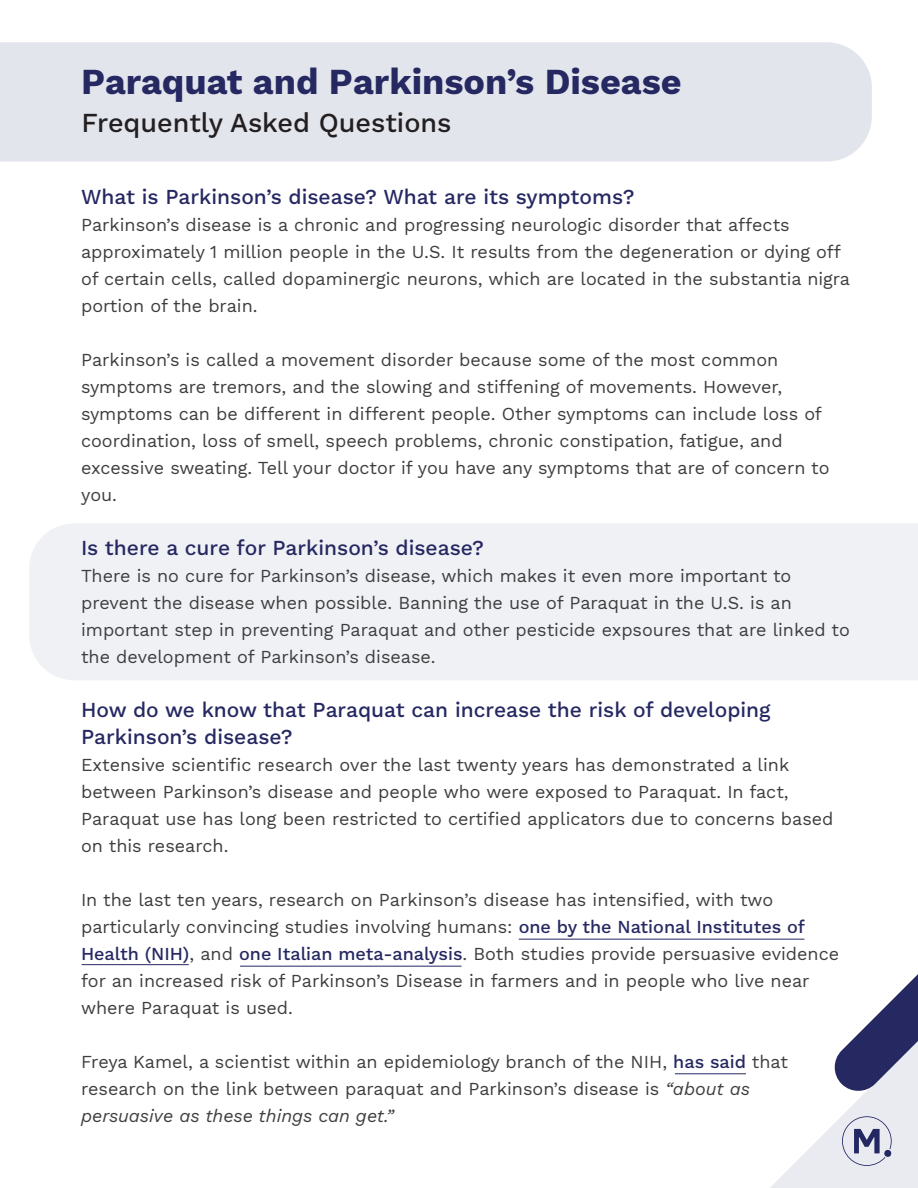
<style>
.page{position:relative;width:918px;height:1188px;background:#fff}
.page>*{position:absolute;margin:0;border:0;box-sizing:border-box;transform-origin:0 0}
.t1{font:36px "Work Sans";color:#262862}
.t2{font:27px "Work Sans";color:#231f20}
.t3{font:21px/27px "Work Sans";color:#262862}
.t4{font:18px/27px "Work Sans";color:#3e3e3f}
.s1{color:#262862}
.s2{font-style:italic}
</style>
<div class="page">
<div style="left:29px;top:524px;width:889px;height:156px;background:#f0f1f5"></div>
<div style="left:0;top:42px;width:872px;height:119px;background:#e3e5ec"></div>
<hr style="left:675px;top:1073px;width:71px;height:1px;background:#262862">
<hr style="left:519px;top:939px;width:285px;height:1px;background:#262862">
<hr style="left:82px;top:964px;width:107px;height:1px;background:#262862">
<hr style="left:240px;top:966px;width:222px;height:1px;background:#262862">
<svg style="left:748px;top:938px;width:170px;height:250px"></svg>
<h1 class="t1" style="left:81px;top:54px;width:602px">Paraquat and Parkinson’s Disease</h1>
<h2 class="t2" style="left:82px;top:103px;width:371px">Frequently Asked Questions</h2>
<p class="t3" style="left:81px;top:183px;width:555px">What is Parkinson’s disease? What are its symptoms?</p>
<p class="t4" style="left:81px;top:211px;width:771px">Parkinson’s disease is a chronic and progressing neurologic disorder that affects approximately 1 million people in the U.S. It results from the degeneration or dying off of certain cells, called dopaminergic neurons, which are located in the substantia nigra portion of the brain.</p>
<p class="t4" style="left:81px;top:346px;width:750px">Parkinson’s is called a movement disorder because some of the most common symptoms are tremors, and the slowing and stiffening of movements. However, symptoms can be different in different people. Other symptoms can include loss of coordination, loss of smell, speech problems, chronic constipation, fatigue, and excessive sweating. Tell your doctor if you have any symptoms that are of concern to you.</p>
<p class="t3" style="left:81px;top:534px;width:404px">Is there a cure for Parkinson’s disease?</p>
<p class="t4" style="left:81px;top:562px;width:770px">There is no cure for Parkinson’s disease, which makes it even more important to prevent the disease when possible. Banning the use of Paraquat in the U.S. is an important step in preventing Paraquat and other pesticide expsoures that are linked to the development of Parkinson’s disease.</p>
<p class="t3" style="left:81px;top:696px;width:691px">How do we know that Paraquat can increase the risk of developing<br>Parkinson’s disease?</p>
<p class="t4" style="left:81px;top:751px;width:754px">Extensive scientific research over the last twenty years has demonstrated a link between Parkinson’s disease and people who were exposed to Paraquat. In fact, Paraquat use has long been restricted to certified applicators due to concerns based on this research.</p>
<p class="t4" style="left:81px;top:886px;width:760px">In the last ten years, research on Parkinson’s disease has intensified, with two particularly convincing studies involving humans: <span class="s1">one by the National Institutes of Health (NIH)</span>, and <span class="s1">one Italian meta-analysis</span>. Both studies provide persuasive evidence for an increased risk of Parkinson’s Disease in farmers and in people who live near where Paraquat is used.</p>
<p class="t4" style="left:81px;top:1048px;width:708px">Freya Kamel, a scientist within an epidemiology branch of the NIH, <span class="s1">has said</span> that research on the link between paraquat and Parkinson’s disease is <span class="s2">“about as persuasive as these things can get.”</span></p>
</div>
